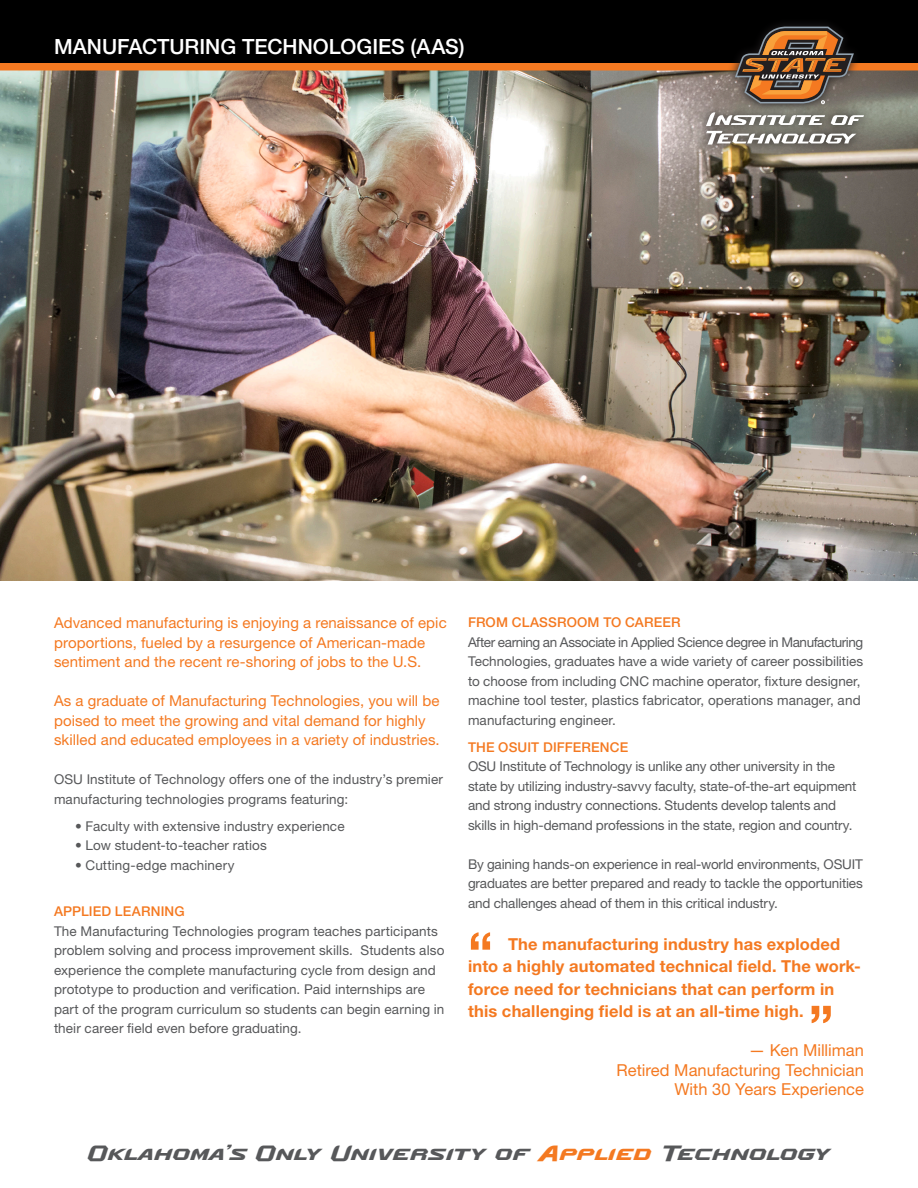
<style>
.page{position:relative;width:918px;height:1188px;background:#fff}
.page>*{position:absolute;margin:0;border:0;box-sizing:border-box;transform-origin:0 0}
.Body_Copy{font:700 54px "Helvetica Neue LT Std";color:#f47921}
.t1{font:500 21px "Helvetica Neue LT Std";color:#fff}
.t2{font:19.5px "Go Pokes";letter-spacing:-.015em;color:#57585a}
.Body_Copy-2{font:700 16.5px/22.5px "Helvetica Neue LT Std";letter-spacing:.01em;color:#f47921}
.Body_Copy-3{font:16.5px "Helvetica Neue LT Std";color:#f47921}
.Body_Copy-4{font:15px/19.5px "Helvetica Neue LT Std";letter-spacing:.005em;color:#f47921}
.Body_Copy-5{font:13.5px/19.5px "Helvetica Neue LT Std";letter-spacing:.005em;color:#57585a}
.Body_Copy-6{font:500 13.5px "Helvetica Neue LT Std";letter-spacing:.01em;color:#f47921}
.s1{color:#f47921}
</style>
<div class="page">
<img style="left:0;top:70px;width:918px;height:510px">
<div style="left:0;top:0;width:918px;height:65px;background:#000"></div>
<div style="left:0;top:63px;width:918px;height:7px;background:#f47921"></div>
<svg style="left:697px;top:24px;width:176px;height:130px"></svg>
<svg style="left:735px;top:27px;width:119px;height:77px;background:#755439"></svg>
<svg style="left:706px;top:112px;width:158px;height:33px"></svg>
<p class="t1" style="left:54px;top:34px;width:412px">MANUFACTURING TECHNOLOGIES (AAS)</p>
<p class="Body_Copy-4" style="left:54px;top:613px;width:394px">Advanced manufacturing is enjoying a renaissance of epic proportions, fueled by a resurgence of American-made sentiment and the recent re-shoring of jobs to the U.S.</p>
<p class="Body_Copy-4" style="left:54px;top:691px;width:387px">As a graduate of Manufacturing Technologies, you will be poised to meet the growing and vital demand for highly skilled and educated employees in a variety of industries.</p>
<p class="Body_Copy-5" style="left:54px;top:770px;width:391px">OSU Institute of Technology offers one of the industry’s premier manufacturing technologies programs featuring:</p>
<p class="Body_Copy-5" style="left:75px;top:816px;width:271px">• Faculty with extensive industry experience</p>
<p class="Body_Copy-5" style="left:75px;top:836px;width:193px">• Low student-to-teacher ratios</p>
<p class="Body_Copy-5" style="left:75px;top:855px;width:161px">• Cutting-edge machinery</p>
<p class="Body_Copy-6" style="left:54px;top:904px;width:132px">APPLIED LEARNING</p>
<p class="Body_Copy-5" style="left:54px;top:921px;width:392px">The Manufacturing Technologies program teaches participants problem solving and process improvement skills. Students also experience the complete manufacturing cycle from design and prototype to production and verification. Paid internships are part of the program curriculum so students can begin earning in their career field even before graduating.</p>
<p class="Body_Copy-6" style="left:468px;top:615px;width:214px">FROM CLASSROOM TO CAREER</p>
<p class="Body_Copy-5" style="left:468px;top:632px;width:397px">After earning an Associate in Applied Science degree in Manufacturing Technologies, graduates have a wide variety of career possibilities to choose from including CNC machine operator, fixture designer, machine tool tester, plastics fabricator, operations manager, and manufacturing engineer.</p>
<p class="Body_Copy-6" style="left:468px;top:739px;width:162px">THE OSUIT DIFFERENCE</p>
<p class="Body_Copy-5" style="left:468px;top:757px;width:390px">OSU Institute of Technology is unlike any other university in the state by utilizing industry-savvy faculty, state-of-the-art equipment and strong industry connections. Students develop talents and skills in high-demand professions in the state, region and country.</p>
<p class="Body_Copy-5" style="left:468px;top:854px;width:396px;text-align:justify">By gaining hands-on experience in real-world environments, OSUIT graduates are better prepared and ready to tackle the opportunities and challenges ahead of them in this critical industry.</p>
<p class="Body_Copy" style="left:468px;top:918px;width:27px">“</p>
<p class="Body_Copy-2" style="left:468px;top:932px;width:395px;text-indent:40px">The manufacturing industry has exploded into a highly automated technical field. The work&shy;force need for technicians that can perform in this challenging field is at an all-time high.</p>
<p class="Body_Copy-3" style="left:749px;top:1041px;width:117px">— Ken Milliman</p>
<p class="Body_Copy" style="left:809px;top:992px;width:27px">”</p>
<p class="Body_Copy-3" style="left:617px;top:1060px;width:249px">Retired Manufacturing Technician</p>
<p class="Body_Copy-3" style="left:674px;top:1080px;width:191px">With 30 Years Experience</p>
<p class="t2" style="left:88px;top:1143px;width:744px">Oklahoma’s Only University of <span class="s1">Applied</span> Technology</p>
</div>
